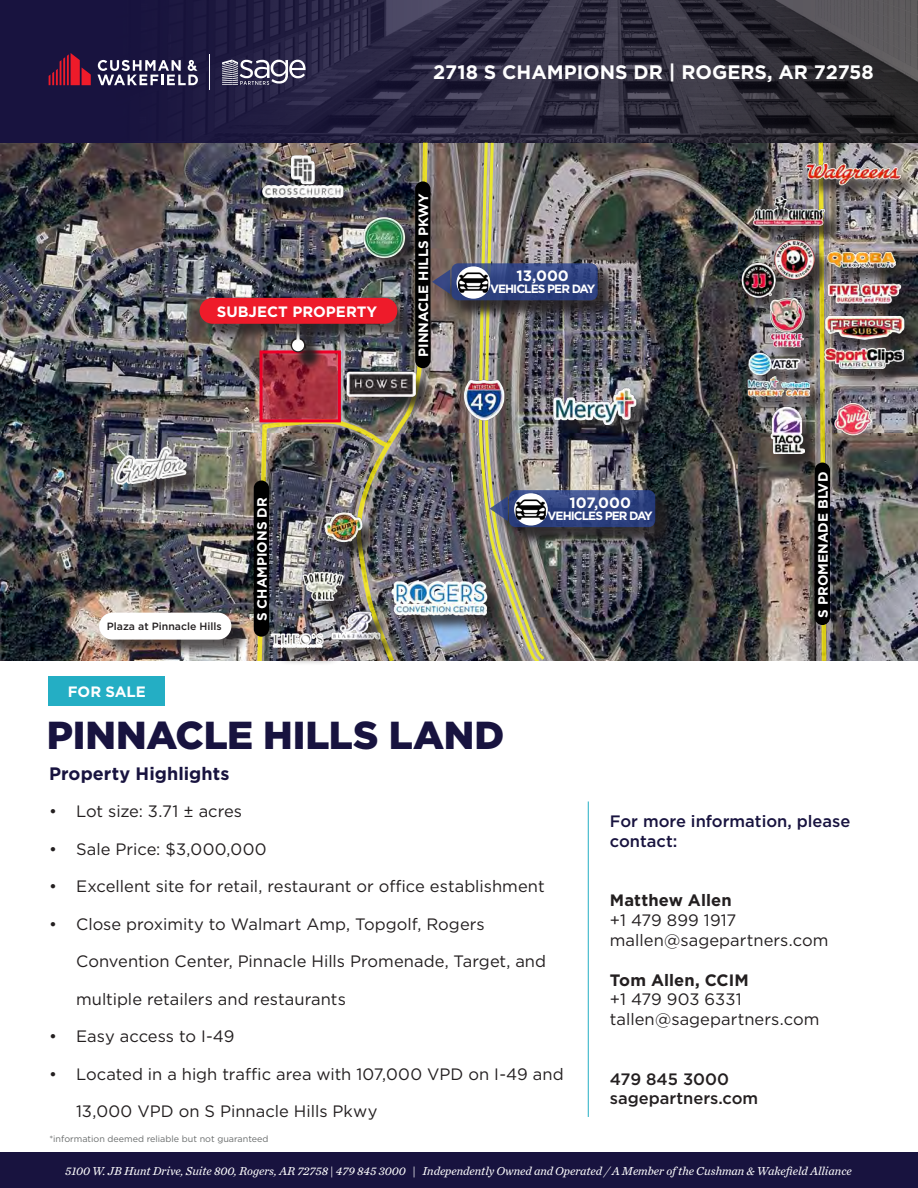
<style>
.page{position:relative;width:918px;height:1188px;background:#fff}
.page>*{position:absolute;margin:0;border:0;box-sizing:border-box;transform-origin:0 0}
.Pullout_quote{font:900 39px "Gotham";letter-spacing:-.005em;color:#18133f}
.t1{font:700 19.5px "Gotham";color:#fff}
.Heading{font:700 18px "Gotham";letter-spacing:.005em;color:#18133f}
.Paragraph{font:16.5px "Gotham";color:#231f20}
.Heading_-_Agent_detail{font:500 16.5px/19.8px "Gotham";color:#18133f}
.t2{font:500 16.5px "Gotham";color:#231f20}
.Paragraph-2{font:700 16.5px "Gotham";letter-spacing:.005em;color:#231f20}
.For_sale{font:700 15px "Gotham";color:#fff}
.t3{font:700 13.5px "Gotham";color:#fff}
.t4{font:italic 12px "Chronicle Text G2";color:#fff}
.t5{font:700 12px "Gotham";letter-spacing:-.08em;color:#fff}
.t6{font:500 10.5px "Gotham";color:#231f20}
.t7{font:9px "Gotham";color:#686b6b}
</style>
<div class="page">
<img style="left:0;top:143px;width:918px;height:518px">
<hr style="left:588px;top:801px;width:1px;height:316px;background:#24aec4">
<div style="left:49px;top:676px;width:116px;height:29px;background:#24aec4"></div>
<div style="left:0;top:1153px;width:918px;height:35px;background:#18133f"></div>
<svg style="left:0;top:0;width:918px;height:143px;background:#29263e"></svg>
<hr style="left:210px;top:54px;width:1px;height:36px;background:#fff">
<svg style="left:49px;top:53px;width:42px;height:32px"></svg>
<svg style="left:97px;top:60px;width:101px;height:25px"></svg>
<svg style="left:222px;top:60px;width:84px;height:25px"></svg>
<svg style="left:817px;top:141px;width:11px;height:520px"></svg>
<div style="left:394px;top:584px;width:111px;height:49px;background:#231f20;opacity:.75"></div>
<img style="left:450px;top:579px;width:29px;height:40px">
<div style="left:555px;top:391px;width:99px;height:51px;background:#231f20;opacity:.75"></div>
<img style="left:548px;top:383px;width:91px;height:47px">
<div style="left:117px;top:450px;width:88px;height:53px;background:#231f20;opacity:.75"></div>
<img style="left:110px;top:426px;width:82px;height:81px">
<div style="left:102px;top:615px;width:148px;height:43px;background:#231f20;opacity:.75"></div>
<div style="left:99px;top:613px;width:132px;height:27px;background:#fff;border-radius:13px"></div>
<img style="left:835px;top:401px;width:36px;height:36px">
<div style="left:831px;top:287px;width:87px;height:35px;background:#231f20;opacity:.75"></div>
<img style="left:822px;top:286px;width:84px;height:18px">
<div style="left:830px;top:254px;width:84px;height:32px;background:#231f20;opacity:.75"></div>
<img style="left:833px;top:252px;width:68px;height:16px">
<div style="left:828px;top:318px;width:90px;height:39px;background:#231f20;opacity:.75"></div>
<img style="left:822px;top:313px;width:84px;height:27px">
<div style="left:828px;top:350px;width:90px;height:37px;background:#231f20;opacity:.75"></div>
<img style="left:825px;top:347px;width:78px;height:21px">
<div style="left:777px;top:242px;width:56px;height:56px;background:#231f20;opacity:.75"></div>
<img style="left:774px;top:244px;width:41px;height:37px">
<div style="left:744px;top:266px;width:50px;height:49px;background:#231f20;opacity:.75"></div>
<img style="left:738px;top:260px;width:41px;height:40px">
<div style="left:773px;top:301px;width:49px;height:64px;background:#231f20;opacity:.75"></div>
<img style="left:769px;top:298px;width:35px;height:49px">
<div style="left:752px;top:355px;width:66px;height:39px;background:#231f20;opacity:.75"></div>
<img style="left:748px;top:352px;width:52px;height:24px">
<div style="left:751px;top:379px;width:77px;height:36px;background:#231f20;opacity:.75"></div>
<img style="left:748px;top:376px;width:62px;height:22px">
<div style="left:773px;top:409px;width:49px;height:63px;background:#231f20;opacity:.75"></div>
<img style="left:769px;top:407px;width:35px;height:46px">
<div style="left:808px;top:166px;width:110px;height:37px;background:#231f20;opacity:.75"></div>
<img style="left:803px;top:162px;width:100px;height:24px">
<div style="left:756px;top:199px;width:87px;height:45px;background:#231f20;opacity:.75"></div>
<img style="left:748px;top:192px;width:78px;height:40px">
<img style="left:460px;top:378px;width:19px;height:44px">
<div style="left:815px;top:463px;width:15px;height:162px;background:#000;border-radius:8px"></div>
<div style="left:254px;top:480px;width:15px;height:157px;background:#000;border-radius:8px"></div>
<div style="left:202px;top:300px;width:214px;height:43px;background:#231f20;opacity:.75"></div>
<div style="left:200px;top:298px;width:197px;height:26px;background:#ee1b2a;border-radius:13px"></div>
<div style="left:511px;top:492px;width:163px;height:54px;background:#231f20;opacity:.75"></div>
<svg style="left:509px;top:490px;width:146px;height:37px;background:#314482"></svg>
<img style="left:479px;top:140px;width:69px;height:521px">
<div style="left:454px;top:266px;width:162px;height:53px;background:#231f20;opacity:.75"></div>
<svg style="left:451px;top:263px;width:147px;height:37px;background:#314380"></svg>
<svg style="left:457px;top:266px;width:33px;height:33px"></svg>
<img style="left:458px;top:267px;width:30px;height:30px">
<img style="left:256px;top:141px;width:194px;height:522px">
<div style="left:350px;top:374px;width:83px;height:41px;background:#231f20;opacity:.75"></div>
<img style="left:347px;top:368px;width:68px;height:31px">
<div style="left:265px;top:158px;width:97px;height:58px;background:#231f20;opacity:.75"></div>
<img style="left:257px;top:152px;width:94px;height:49px">
<p class="t1" style="left:433px;top:59px;width:442px">2718 S CHAMPIONS DR | ROGERS, AR 72758</p>
<p class="For_sale" style="left:217px;top:302px;width:162px">SUBJECT PROPERTY</p>
<p class="t3" style="left:415px;top:357px;width:165px;rotate:-90deg">PINNACLE HILLS PKWY</p>
<p class="For_sale" style="left:516px;top:265px;width:54px">13,000</p>
<p class="t5" style="left:490px;top:281px;width:107px">VEHICLES PER DAY</p>
<p class="t6" style="left:107px;top:620px;width:116px">Plaza at Pinnacle Hills</p>
<p class="For_sale" style="left:68px;top:681px;width:79px">FOR SALE</p>
<p class="t3" style="left:253px;top:621px;width:125px;rotate:-90deg">S CHAMPIONS DR</p>
<p class="For_sale" style="left:569px;top:492px;width:63px">107,000</p>
<p class="t5" style="left:548px;top:507px;width:107px">VEHICLES PER DAY</p>
<p class="t3" style="left:814px;top:618px;width:147px;rotate:-90deg">S PROMENADE BLVD</p>
<p class="Pullout_quote" style="left:47px;top:709px;width:459px">PINNACLE HILLS LAND</p>
<p class="Heading" style="left:49px;top:761px;width:182px">Property Highlights</p>
<p class="Paragraph" style="left:49px;top:801px;width:195px">• Lot size: 3.71 ± acres</p>
<p class="Paragraph" style="left:49px;top:838px;width:219px">• Sale Price: $3,000,000</p>
<p class="Paragraph" style="left:49px;top:876px;width:497px">• Excellent site for retail, restaurant or office establishment</p>
<p class="Paragraph" style="left:49px;top:913px;width:437px">• Close proximity to Walmart Amp, Topgolf, Rogers</p>
<p class="Paragraph" style="left:76px;top:951px;width:472px">Convention Center, Pinnacle Hills Promenade, Target, and</p>
<p class="Paragraph" style="left:76px;top:988px;width:271px">multiple retailers and restaurants</p>
<p class="Paragraph" style="left:49px;top:1026px;width:187px">• Easy access to I-49</p>
<p class="Paragraph" style="left:49px;top:1063px;width:516px">• Located in a high traffic area with 107,000 VPD on I-49 and</p>
<p class="Paragraph" style="left:76px;top:1101px;width:303px">13,000 VPD on S Pinnacle Hills Pkwy</p>
<p class="t7" style="left:49px;top:1134px;width:221px">*information deemed reliable but not guaranteed</p>
<p class="Heading_-_Agent_detail" style="left:610px;top:811px;width:242px">For more information, please contact:</p>
<p class="Paragraph-2" style="left:610px;top:890px;width:123px">Matthew Allen</p>
<p class="Paragraph" style="left:610px;top:910px;width:128px">+1 479 899 1917</p>
<p class="Paragraph" style="left:610px;top:930px;width:220px">mallen@sagepartners.com</p>
<p class="Paragraph-2" style="left:610px;top:969px;width:140px">Tom Allen, CCIM</p>
<p class="Paragraph" style="left:610px;top:989px;width:133px">+1 479 903 6331</p>
<p class="Paragraph" style="left:610px;top:1009px;width:211px">tallen@sagepartners.com</p>
<p class="t2" style="left:610px;top:1068px;width:121px">479 845 3000</p>
<p class="t2" style="left:610px;top:1088px;width:150px">sagepartners.com</p>
<p class="t4" style="left:65px;top:1162px;width:788px">5100 W. JB Hunt Drive, Suite 800, Rogers, AR 72758 | 479 845 3000 | Independently Owned and Operated / A Member of the Cushman &amp; Wakefield Alliance</p>
</div>
